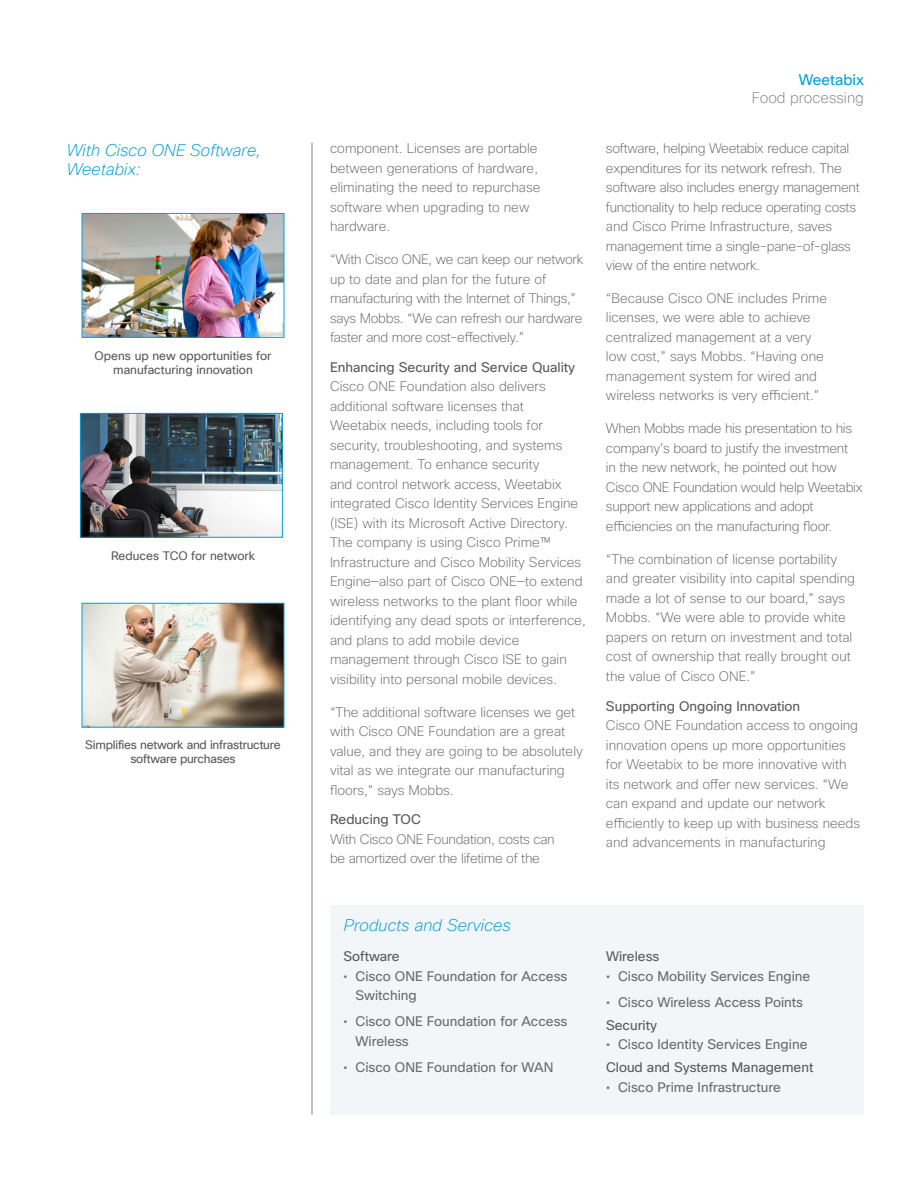
<style>
.page{position:relative;width:918px;height:1188px;background:#fff}
.page>*{position:absolute;margin:0;border:0;box-sizing:border-box;transform-origin:0 0}
.t1{font:italic 200 16.5px/19.8px "Cisco Sans TT";color:#049fd9}
.t2{font:200 15px "Cisco Sans TT";color:#858688}
.t3{font:15px "Cisco Sans TT";color:#049fd9}
.t4{font:200 13.5px/19.5px "Cisco Sans";color:#696a6b}
.t5{font:200 13.5px/19.5px "Cisco Sans";letter-spacing:-.02em;color:#696a6b}
.t6{font:13.5px/19.5px "Cisco Sans";color:#696a6b}
.t7{font:13.5px "Cisco Sans";color:#58595b}
.t8{font:12px/14.4px "Cisco Sans TT";color:#58595b;text-align:center}
.t9{font:12px/14.4px "Cisco Sans TT";letter-spacing:-.02em;color:#58595b;text-align:center}
</style>
<div class="page">
<img style="left:84px;top:215px;width:198px;height:121px">
<div style="left:82px;top:213px;width:202px;height:125px;border:1px solid #049fd9"></div>
<img style="left:82px;top:415px;width:199px;height:120px">
<div style="left:80px;top:413px;width:203px;height:124px;border:1px solid #049fd9"></div>
<img style="left:84px;top:605px;width:198px;height:120px">
<div style="left:82px;top:603px;width:202px;height:124px;border:1px solid #049fd9"></div>
<hr style="left:312px;top:143px;width:1px;height:972px;background:#858688">
<div style="left:330px;top:905px;width:534px;height:210px;background:#f3f6f9"></div>
<p class="t1" style="left:67px;top:140px;width:196px">With Cisco ONE Software,<br>Weetabix:</p>
<p class="t8" style="left:95px;top:349px;width:178px">Opens up new opportunities for manufacturing innovation</p>
<p class="t8" style="left:111px;top:549px;width:145px">Reduces TCO for network</p>
<p class="t9" style="left:85px;top:738px;width:197px">Simplifies network and infrastructure software purchases</p>
<p class="t4" style="left:330px;top:139px;width:212px">component. Licenses are portable between generations of hardware, eliminating the need to repurchase software when upgrading to new hardware.</p>
<p class="t5" style="left:330px;top:250px;width:255px">“With Cisco ONE, we can keep our network up to date and plan for the future of manufacturing with the Internet of Things,” says Mobbs. “We can refresh our hardware faster and more cost-effectively.”</p>
<p class="t7" style="left:330px;top:358px;width:247px">Enhancing Security and Service Quality</p>
<p class="t4" style="left:330px;top:377px;width:257px">Cisco ONE Foundation also delivers additional software licenses that<br>Weetabix needs, including tools for security, troubleshooting, and systems management. To enhance security<br>and control network access, Weetabix integrated Cisco Identity Services Engine (ISE) with its Microsoft Active Directory.<br>The company is using Cisco Prime™ Infrastructure and Cisco Mobility Services Engine—also part of Cisco ONE—to extend wireless networks to the plant floor while identifying any dead spots or interference, and plans to add mobile device management through Cisco ISE to gain visibility into personal mobile devices.</p>
<p class="t4" style="left:330px;top:702px;width:254px">“The additional software licenses we get with Cisco ONE Foundation are a great value, and they are going to be absolutely vital as we integrate our manufacturing floors,” says Mobbs.</p>
<p class="t7" style="left:330px;top:811px;width:92px">Reducing TOC</p>
<p class="t5" style="left:330px;top:829px;width:226px">With Cisco ONE Foundation, costs can be amortized over the lifetime of the</p>
<p class="t3" style="left:799px;top:70px;width:67px">Weetabix</p>
<p class="t2" style="left:752px;top:88px;width:114px">Food processing</p>
<p class="t5" style="left:606px;top:138px;width:255px">software, helping Weetabix reduce capital expenditures for its network refresh. The software also includes energy management functionality to help reduce operating costs and Cisco Prime Infrastructure, saves management time a single-pane-of-glass view of the entire network.</p>
<p class="t4" style="left:606px;top:288px;width:223px">“Because Cisco ONE includes Prime licenses, we were able to achieve centralized management at a very low cost,” says Mobbs. “Having one management system for wired and wireless networks is very efficient.”</p>
<p class="t5" style="left:606px;top:419px;width:258px">When Mobbs made his presentation to his company’s board to justify the investment<br>in the new network, he pointed out how Cisco ONE Foundation would help Weetabix support new applications and adopt efficiencies on the manufacturing floor.</p>
<p class="t4" style="left:606px;top:549px;width:250px">“The combination of license portability and greater visibility into capital spending made a lot of sense to our board,” says Mobbs. “We were able to provide white papers on return on investment and total cost of ownership that really brought out the value of Cisco ONE.”</p>
<p class="t7" style="left:606px;top:697px;width:196px">Supporting Ongoing Innovation</p>
<p class="t4" style="left:606px;top:716px;width:256px">Cisco ONE Foundation access to ongoing innovation opens up more opportunities for Weetabix to be more innovative with its network and offer new services. “We can expand and update our network efficiently to keep up with business needs and advancements in manufacturing</p>
<p class="t1" style="left:344px;top:916px;width:169px">Products and Services</p>
<p class="t7" style="left:344px;top:948px;width:58px">Software</p>
<p class="t6" style="left:356px;top:967px;width:213px;text-indent:-12px">• Cisco ONE Foundation for Access<br>Switching</p>
<p class="t6" style="left:356px;top:1012px;width:213px;text-indent:-12px">• Cisco ONE Foundation for Access<br>Wireless</p>
<p class="t6" style="left:344px;top:1058px;width:211px">• Cisco ONE Foundation for WAN</p>
<p class="t7" style="left:606px;top:948px;width:55px">Wireless</p>
<p class="t6" style="left:606px;top:966px;width:206px">• Cisco Mobility Services Engine</p>
<p class="t6" style="left:606px;top:993px;width:199px">• Cisco Wireless Access Points</p>
<p class="t7" style="left:606px;top:1016px;width:52px">Security</p>
<p class="t6" style="left:606px;top:1035px;width:203px">• Cisco Identity Services Engine</p>
<p class="t7" style="left:606px;top:1059px;width:209px">Cloud and Systems Management</p>
<p class="t6" style="left:606px;top:1078px;width:176px">• Cisco Prime Infrastructure</p>
</div>
